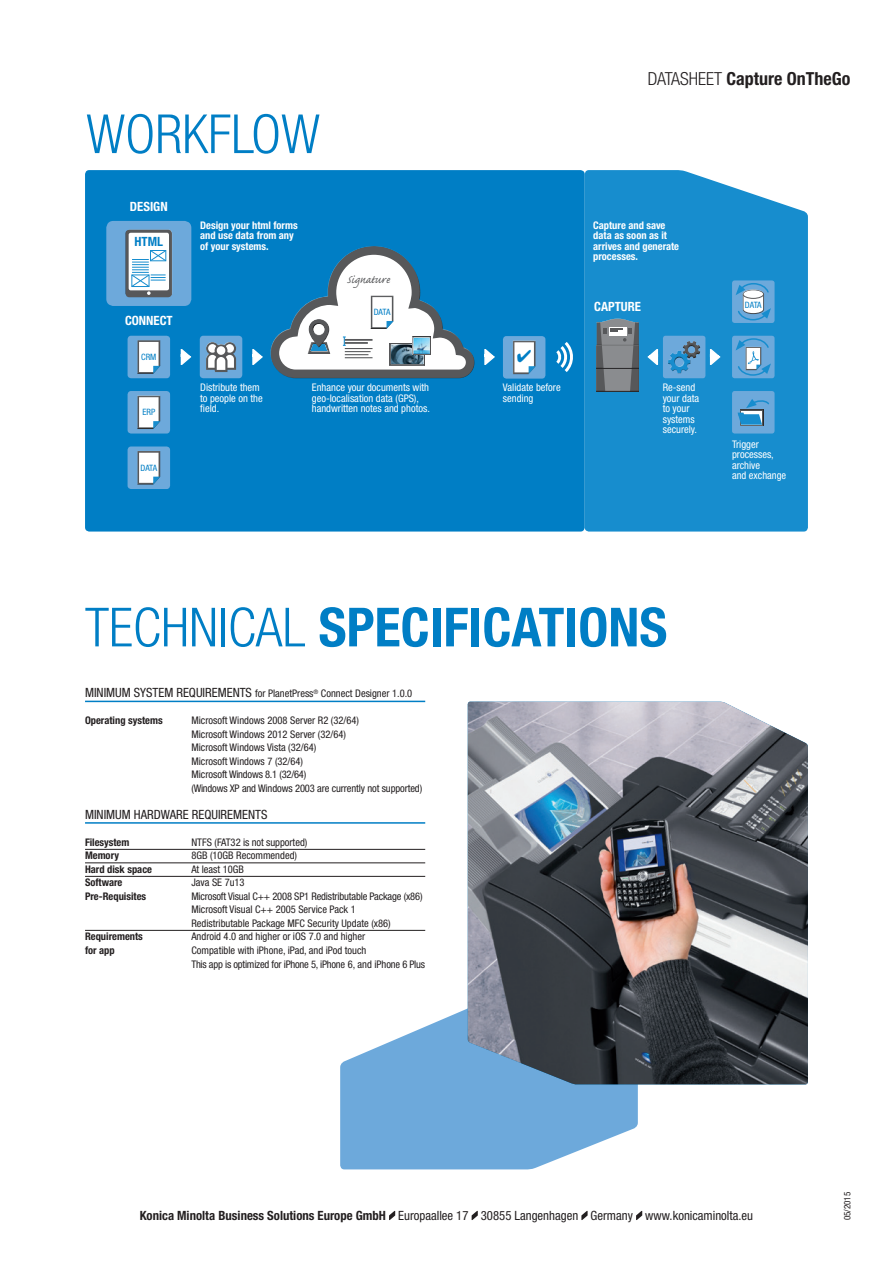
<style>
.page{position:relative;width:893px;height:1263px;background:#fff}
.page>*{position:absolute;margin:0;border:0;box-sizing:border-box;transform-origin:0 0}
.Bro_Inside_HEAD_Bold{font:700 condensed 54px "Helvetica Neue LTW1 G";color:#007ec5}
.Bro_Inside_HEAD_Ligh{font:300 condensed 54px "Helvetica Neue LTW1 G";color:#007ec5}
.Bro_Inside_RUBRIC_Bo{font:700 condensed 18px "Helvetica Neue LTW1 G";color:#231f20}
.Bro_Inside_ICON_SUBL{font:14.55px "Caflisch Script Pro";color:#57585a}
.Bro_Back_ADDRESS_Con{font:condensed 12.75px "Helvetica Neue LTW1 G";color:#231f20}
.Bro_Inside_REGISTER{font:condensed 12.75px "Helvetica Neue LTW1 G";color:#231f20}
.Bro_Inside_WORKFLOW{font:700 condensed 12.75px "Helvetica Neue LTW1 G";color:#fff}
.Bro_Inside_WORKFLOW-2{font:700 condensed 12.75px "Helvetica Neue LTW1 G";color:#007ec5}
.Bro_Inside_REGISTER-2{font:condensed 10.5px/13.5px "Helvetica Neue LTW1 G";color:#231f20}
.Bro_Inside_WORKFLOW-3{font:condensed 10.5px "Helvetica Neue LTW1 G";color:#fff}
.Bro_Inside_WORKFLOW-4{font:700 condensed 10.5px "Helvetica Neue LTW1 G";color:#fff}
.Bro_Inside_REGISTER-3{font:700 condensed 10.5px "Helvetica Neue LTW1 G";color:#231f20}
.Bro_Back_HORIZONTAL{font:condensed 9px "Helvetica Neue LTW1 G";color:#231f20}
.Bro_Inside_ICON_SUBL-2{font:condensed 8.7px "Helvetica Neue LTW1 G";color:#007ec5}
.s1{font-weight:300}
.s2{font-size:12.75px}
.s3{font-weight:700}
</style>
<div class="page">
<svg style="left:389px;top:1211px;width:6px;height:9px"></svg>
<svg style="left:472px;top:1211px;width:6px;height:9px"></svg>
<svg style="left:581px;top:1211px;width:7px;height:9px"></svg>
<svg style="left:636px;top:1211px;width:6px;height:9px"></svg>
<hr style="left:85px;top:701px;width:340px;height:1px;background:#007ec5">
<hr style="left:85px;top:822px;width:340px;height:2px;background:#007ec5">
<hr style="left:85px;top:849px;width:340px;height:1px;background:#231f20">
<hr style="left:85px;top:862px;width:340px;height:1px;background:#231f20">
<hr style="left:85px;top:876px;width:340px;height:1px;background:#231f20">
<hr style="left:85px;top:930px;width:340px;height:1px;background:#231f20">
<div style="left:585px;top:170px;width:223px;height:361px;background:#178dce"></div>
<div style="left:85px;top:170px;width:500px;height:361px;background:#007ec5;border-radius:4px"></div>
<div style="left:200px;top:336px;width:42px;height:42px;background:#6da9db;border-radius:4px"></div>
<svg style="left:206px;top:342px;width:30px;height:30px"></svg>
<div style="left:217px;top:346px;width:8px;height:9px;background:#fff;border-radius:50%"></div>
<div style="left:106px;top:221px;width:85px;height:85px;background:#6da9db;border-radius:7px"></div>
<svg style="left:171px;top:231px;width:2px;height:65px"></svg>
<div style="left:125px;top:229px;width:46px;height:69px;background:linear-gradient(to right,#5f6062,#545557)"></div>
<div style="left:129px;top:233px;width:40px;height:57px;background:#fff;border-radius:2px"></div>
<div style="left:128px;top:391px;width:42px;height:42px;background:#6da9db;border-radius:4px"></div>
<svg style="left:160px;top:396px;width:1px;height:26px"></svg>
<svg style="left:137px;top:395px;width:23px;height:34px"></svg>
<div style="left:128px;top:336px;width:42px;height:42px;background:#6da9db;border-radius:4px"></div>
<svg style="left:160px;top:340px;width:1px;height:26px"></svg>
<svg style="left:137px;top:340px;width:23px;height:34px"></svg>
<svg style="left:180px;top:349px;width:12px;height:16px"></svg>
<svg style="left:484px;top:349px;width:11px;height:16px"></svg>
<div style="left:128px;top:446px;width:42px;height:43px;background:#6da9db;border-radius:4px"></div>
<svg style="left:160px;top:451px;width:1px;height:26px"></svg>
<svg style="left:137px;top:451px;width:23px;height:34px"></svg>
<div style="left:503px;top:336px;width:42px;height:43px;background:#6da9db;border-radius:4px"></div>
<div style="left:512px;top:340px;width:24px;height:34px;background:#75a8d2"></div>
<svg style="left:556px;top:342px;width:17px;height:30px"></svg>
<svg style="left:596px;top:369px;width:44px;height:23px"></svg>
<div style="left:596px;top:345px;width:44px;height:24px;background:#178dce"></div>
<svg style="left:596px;top:318px;width:44px;height:4px"></svg>
<div style="left:596px;top:322px;width:44px;height:24px;background:#178dce"></div>
<svg style="left:596px;top:319px;width:43px;height:72px;background:#797e82"></svg>
<svg style="left:645px;top:348px;width:14px;height:18px"></svg>
<div style="left:663px;top:336px;width:42px;height:42px;background:#6da9db;border-radius:3px"></div>
<svg style="left:683px;top:337px;width:40px;height:36px"></svg>
<svg style="left:668px;top:351px;width:22px;height:22px"></svg>
<svg style="left:131px;top:250px;width:36px;height:45px"></svg>
<div style="left:732px;top:336px;width:42px;height:42px;background:#6da9db;border-radius:3px"></div>
<svg style="left:736px;top:338px;width:35px;height:38px"></svg>
<div style="left:732px;top:280px;width:42px;height:43px;background:#6da9db;border-radius:3px"></div>
<svg style="left:736px;top:283px;width:35px;height:38px"></svg>
<svg style="left:742px;top:289px;width:23px;height:3px"></svg>
<svg style="left:742px;top:292px;width:23px;height:23px"></svg>
<div style="left:732px;top:391px;width:42px;height:42px;background:#6da9db;border-radius:3px"></div>
<div style="left:740px;top:409px;width:24px;height:18px;background:#666768"></div>
<svg style="left:738px;top:399px;width:31px;height:26px"></svg>
<svg style="left:252px;top:246px;width:223px;height:133px"></svg>
<svg style="left:340px;top:999px;width:298px;height:170px;fill:#6da9db"></svg>
<img style="left:468px;top:702px;width:340px;height:382px">
<svg style="left:513px;top:340px;width:23px;height:34px"></svg>
<p class="Bro_Inside_HEAD_Ligh" style="left:86px;top:102px;width:235px">WORKFLOW</p>
<p class="Bro_Inside_WORKFLOW" style="left:130px;top:199px;width:39px">DESIGN</p>
<p class="Bro_Inside_WORKFLOW-2" style="left:135px;top:234px;width:30px">HTML</p>
<p class="Bro_Inside_WORKFLOW" style="left:125px;top:312px;width:49px">CONNECT</p>
<p class="Bro_Inside_ICON_SUBL-2" style="left:141px;top:352px;width:17px">CRM</p>
<p class="Bro_Inside_ICON_SUBL-2" style="left:142px;top:407px;width:14px">ERP</p>
<p class="Bro_Inside_ICON_SUBL-2" style="left:140px;top:463px;width:18px">DATA</p>
<p class="Bro_Inside_WORKFLOW-4" style="left:200px;top:219px;width:99px">Design your html forms</p>
<p class="Bro_Inside_WORKFLOW-4" style="left:200px;top:229px;width:95px">and use data from any</p>
<p class="Bro_Inside_WORKFLOW-4" style="left:200px;top:240px;width:70px">of your systems.</p>
<p class="Bro_Inside_ICON_SUBL" style="left:347px;top:272px;width:44px">Signature</p>
<p class="Bro_Inside_ICON_SUBL-2" style="left:374px;top:307px;width:18px">DATA</p>
<p class="Bro_Inside_WORKFLOW-3" style="left:200px;top:381px;width:61px">Distribute them</p>
<p class="Bro_Inside_WORKFLOW-3" style="left:200px;top:392px;width:64px">to people on the</p>
<p class="Bro_Inside_WORKFLOW-3" style="left:200px;top:402px;width:21px">field.</p>
<p class="Bro_Inside_WORKFLOW-3" style="left:312px;top:381px;width:119px">Enhance your documents with</p>
<p class="Bro_Inside_WORKFLOW-3" style="left:312px;top:392px;width:109px">geo-localisation data (GPS),</p>
<p class="Bro_Inside_WORKFLOW-3" style="left:312px;top:402px;width:119px">handwritten notes and photos.</p>
<p class="Bro_Inside_RUBRIC_Bo" style="left:648px;top:68px;width:204px"><span class="s1">DATASHEET</span> Capture OnTheGo</p>
<p class="Bro_Inside_WORKFLOW-3" style="left:503px;top:381px;width:59px">Validate before</p>
<p class="Bro_Inside_WORKFLOW-3" style="left:503px;top:392px;width:32px">sending</p>
<p class="Bro_Inside_WORKFLOW-4" style="left:593px;top:219px;width:74px">Capture and save</p>
<p class="Bro_Inside_WORKFLOW-4" style="left:593px;top:229px;width:75px">data as soon as it</p>
<p class="Bro_Inside_WORKFLOW-4" style="left:593px;top:240px;width:87px">arrives and generate</p>
<p class="Bro_Inside_WORKFLOW-4" style="left:593px;top:250px;width:46px">processes.</p>
<p class="Bro_Inside_WORKFLOW" style="left:594px;top:299px;width:48px">CAPTURE</p>
<p class="Bro_Inside_WORKFLOW-3" style="left:663px;top:381px;width:34px">Re-send</p>
<p class="Bro_Inside_WORKFLOW-3" style="left:663px;top:392px;width:38px">your data</p>
<p class="Bro_Inside_WORKFLOW-3" style="left:663px;top:402px;width:28px">to your</p>
<p class="Bro_Inside_WORKFLOW-3" style="left:663px;top:413px;width:34px">systems</p>
<p class="Bro_Inside_WORKFLOW-3" style="left:663px;top:423px;width:36px">securely.</p>
<p class="Bro_Inside_ICON_SUBL-2" style="left:745px;top:300px;width:18px">DATA</p>
<p class="Bro_Inside_WORKFLOW-3" style="left:732px;top:438px;width:28px">Trigger</p>
<p class="Bro_Inside_WORKFLOW-3" style="left:732px;top:448px;width:43px">processes,</p>
<p class="Bro_Inside_WORKFLOW-3" style="left:732px;top:459px;width:30px">archive</p>
<p class="Bro_Inside_WORKFLOW-3" style="left:732px;top:469px;width:56px">and exchange</p>
<p class="Bro_Inside_HEAD_Bold" style="left:85px;top:595px;width:584px"><span class="s1">TECHNICAL</span> SPECIFICATIONS</p>
<p class="Bro_Inside_REGISTER-2" style="left:85px;top:687px;width:329px"><span class="s2">MINIMUM SYSTEM REQUIREMENTS</span> for PlanetPress<sup>®</sup> Connect Designer 1.0.0</p>
<p class="Bro_Inside_REGISTER-3" style="left:85px;top:714px;width:79px">Operating systems</p>
<p class="Bro_Inside_REGISTER-2" style="left:191px;top:714px;width:232px">Microsoft Windows 2008 Server R2 (32/64)<br>Microsoft Windows 2012 Server (32/64)<br>Microsoft Windows Vista (32/64)<br>Microsoft Windows 7 (32/64)<br>Microsoft Windows 8.1 (32/64)<br>(Windows XP and Windows 2003 are currently not supported)</p>
<p class="Bro_Inside_REGISTER" style="left:85px;top:807px;width:184px">MINIMUM HARDWARE REQUIREMENTS</p>
<p class="Bro_Inside_REGISTER-3" style="left:85px;top:836px;width:46px">Filesystem</p>
<p class="Bro_Inside_REGISTER-2" style="left:191px;top:835px;width:118px">NTFS (FAT32 is not supported)</p>
<p class="Bro_Inside_REGISTER-3" style="left:85px;top:849px;width:35px">Memory</p>
<p class="Bro_Inside_REGISTER-2" style="left:191px;top:849px;width:107px">8GB (10GB Recommended)</p>
<p class="Bro_Inside_REGISTER-3" style="left:85px;top:863px;width:69px">Hard disk space</p>
<p class="Bro_Inside_REGISTER-2" style="left:191px;top:862px;width:54px">At least 10GB</p>
<p class="Bro_Inside_REGISTER-3" style="left:85px;top:876px;width:39px">Software</p>
<p class="Bro_Inside_REGISTER-2" style="left:191px;top:876px;width:55px">Java SE 7u13</p>
<p class="Bro_Inside_REGISTER-3" style="left:85px;top:890px;width:63px">Pre-Requisites</p>
<p class="Bro_Inside_REGISTER-2" style="left:191px;top:889px;width:233px">Microsoft Visual C++ 2008 SP1 Redistributable Package (x86)<br>Microsoft Visual C++ 2005 Service Pack 1<br>Redistributable Package MFC Security Update (x86)</p>
<p class="Bro_Inside_REGISTER-3" style="left:85px;top:930px;width:59px">Requirements</p>
<p class="Bro_Inside_REGISTER-2" style="left:191px;top:930px;width:175px">Android 4.0 and higher or iOS 7.0 and higher</p>
<p class="Bro_Inside_REGISTER-3" style="left:85px;top:944px;width:31px">for app</p>
<p class="Bro_Inside_REGISTER-2" style="left:191px;top:943px;width:235px">Compatible with iPhone, iPad, and iPod touch<br>This app is optimized for iPhone 5, iPhone 6, and iPhone 6 Plus</p>
<p class="Bro_Back_ADDRESS_Con" style="left:140px;top:1208px;width:615px"><span class="s3">Konica Minolta Business Solutions Europe GmbH</span> Europaallee 17 30855 Langenhagen Germany www.konicaminolta.eu</p>
<p class="Bro_Back_HORIZONTAL" style="left:842px;top:1220px;width:30px;rotate:-90deg">05/2015</p>
</div>
